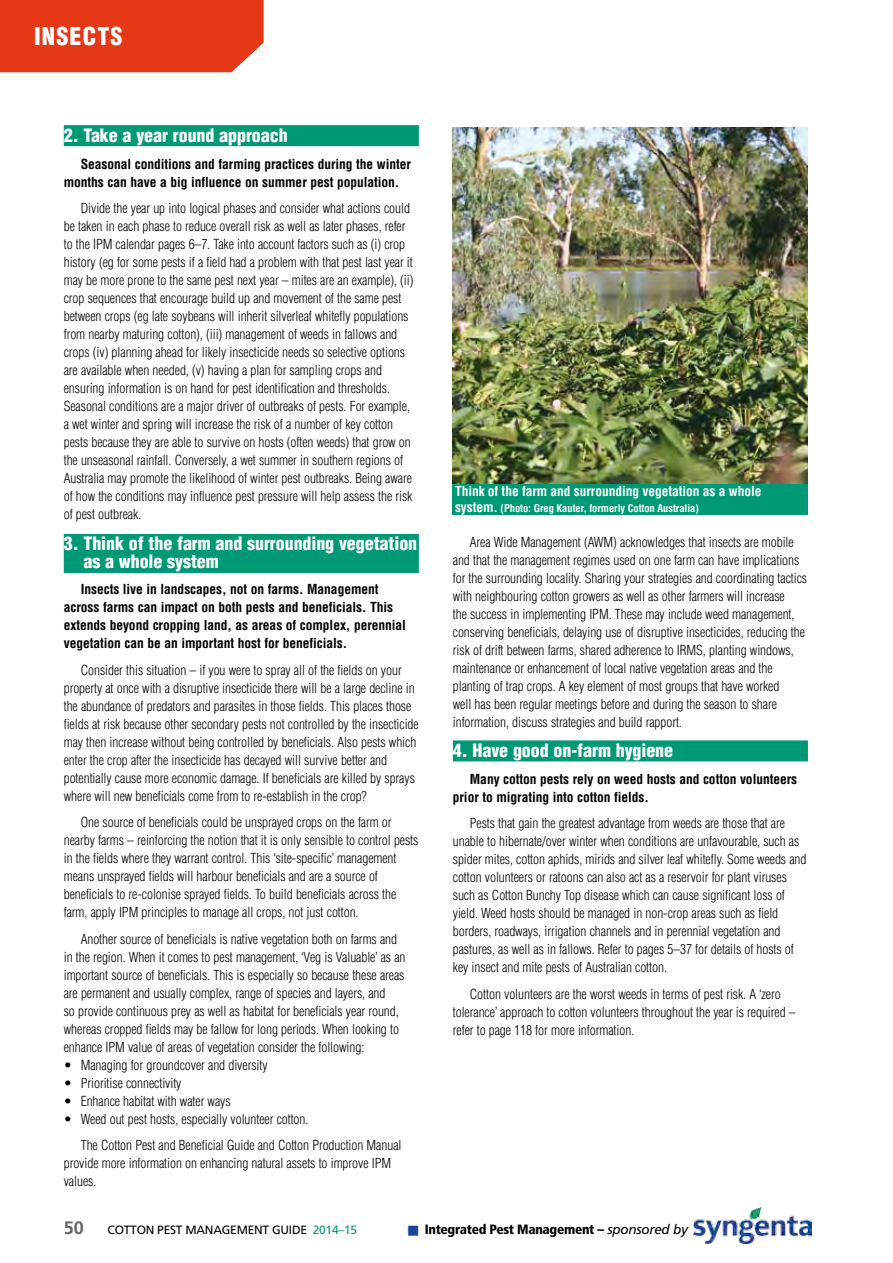
<style>
.page{position:relative;width:893px;height:1263px;background:#fff}
.page>*{position:absolute;margin:0;border:0;box-sizing:border-box;transform-origin:0 0}
.t1{font:900 condensed 24px "Helvetica";letter-spacing:.05em;color:#fff}
.t2{font:900 condensed 18px/18px "Helvetica";letter-spacing:-.005em;color:#fff}
.t3{font:700 18px "Frutiger";color:#646567}
.t4{font:300 condensed 13.5px/18px "Helvetica";letter-spacing:-.005em;color:#000}
.t5{font:700 condensed 13.5px/18px "Helvetica";letter-spacing:-.005em;color:#000}
.t6{font:700 condensed 13.5px "Helvetica";letter-spacing:-.005em;color:#fff}
.t7{font:900 condensed 13.5px "Frutiger";letter-spacing:-.02em;color:#000}
.t8{font:12px "Frutiger";letter-spacing:-.02em;color:#000}
.t9{font:700 condensed 10.5px "Helvetica";letter-spacing:-.005em;color:#fff}
.s1{font-size:13.5px}
.s2{color:#009975}
.s3{color:#144896}
.s4{font-weight:400;font-style:italic;font-stretch:normal}
</style>
<div class="page">
<div style="left:0;top:0;width:264px;height:72px;background:#e53817"></div>
<div style="left:64px;top:125px;width:355px;height:21px;background:#009975"></div>
<div style="left:64px;top:534px;width:355px;height:39px;background:#009975"></div>
<div style="left:453px;top:740px;width:355px;height:21px;background:#009975"></div>
<img style="left:453px;top:128px;width:355px;height:356px">
<div style="left:453px;top:484px;width:355px;height:31px;background:#009975"></div>
<img style="left:694px;top:1208px;width:118px;height:35px">
<h1 class="t1" style="left:34px;top:21px;width:90px">INSECTS</h1>
<h2 class="t2" style="left:64px;top:126px;width:225px">2. Take a year round approach</h2>
<p class="t5" style="left:64px;top:155px;width:349px;text-indent:17px">Seasonal conditions and farming practices during the winter months can have a big influence on summer pest population.</p>
<p class="t4" style="left:64px;top:199px;width:351px;text-indent:17px">Divide the year up into logical phases and consider what actions could be taken in each phase to reduce overall risk as well as later phases, refer to the IPM calendar pages 6–7. Take into account factors such as (i) crop history (eg for some pests if a field had a problem with that pest last year it may be more prone to the same pest next year – mites are an example), (ii) crop sequences that encourage build up and movement of the same pest between crops (eg late soybeans will inherit silverleaf whitefly populations from nearby maturing cotton), (iii) management of weeds in fallows and crops (iv) planning ahead for likely insecticide needs so selective options are available when needed, (v) having a plan for sampling crops and ensuring information is on hand for pest identification and thresholds.<br>Seasonal conditions are a major driver of outbreaks of pests. For example, a wet winter and spring will increase the risk of a number of key cotton pests because they are able to survive on hosts (often weeds) that grow on the unseasonal rainfall. Conversely, a wet summer in southern regions of Australia may promote the likelihood of winter pest outbreaks. Being aware of how the conditions may influence pest pressure will help assess the risk of pest outbreak.</p>
<h2 class="t2" style="left:83px;top:534px;width:335px;text-indent:-20px">3. Think of the farm and surrounding vegetation as a whole system</h2>
<p class="t5" style="left:64px;top:580px;width:344px;text-indent:17px">Insects live in landscapes, not on farms. Management across farms can impact on both pests and beneficials. This extends beyond cropping land, as areas of complex, perennial vegetation can be an important host for beneficials.</p>
<p class="t4" style="left:64px;top:661px;width:357px;text-indent:17px">Consider this situation – if you were to spray all of the fields on your property at once with a disruptive insecticide there will be a large decline in the abundance of predators and parasites in those fields. This places those fields at risk because other secondary pests not controlled by the insecticide may then increase without being controlled by beneficials. Also pests which enter the crop after the insecticide has decayed will survive better and potentially cause more economic damage. If beneficials are killed by sprays where will new beneficials come from to re-establish in the crop?</p>
<p class="t4" style="left:64px;top:813px;width:356px;text-indent:17px">One source of beneficials could be unsprayed crops on the farm or nearby farms – reinforcing the notion that it is only sensible to control pests in the fields where they warrant control. This ‘site-specific’ management means unsprayed fields will harbour beneficials and are a source of beneficials to re-colonise sprayed fields. To build beneficials across the farm, apply IPM principles to manage all crops, not just cotton.</p>
<p class="t4" style="left:64px;top:930px;width:343px;text-indent:17px">Another source of beneficials is native vegetation both on farms and in the region. When it comes to pest management, ‘Veg is Valuable’ as an important source of beneficials. This is especially so because these areas are permanent and usually complex, range of species and layers, and<br>so provide continuous prey as well as habitat for beneficials year round, whereas cropped fields may be fallow for long periods. When looking to enhance IPM value of areas of vegetation consider the following:</p>
<p class="t4" style="left:64px;top:1056px;width:205px">• Managing for groundcover and diversity</p>
<p class="t4" style="left:64px;top:1074px;width:119px">• Prioritise connectivity</p>
<p class="t4" style="left:64px;top:1092px;width:168px">• Enhance habitat with water ways</p>
<p class="t4" style="left:81px;top:1106px;width:322px;line-height:26.5px;text-indent:-17px">• Weed out pest hosts, especially volunteer cotton.<br>The Cotton Pest and Beneficial Guide and Cotton Production Manual</p>
<p class="t4" style="left:64px;top:1154px;width:329px">provide more information on enhancing natural assets to improve IPM values.</p>
<p class="t6" style="left:455px;top:483px;width:308px">Think of the farm and surrounding vegetation as a whole</p>
<p class="t9" style="left:455px;top:502px;width:245px"><span class="s1">system.</span> (Photo: Greg Kauter, formerly Cotton Australia)</p>
<p class="t4" style="left:453px;top:533px;width:356px;text-indent:17px">Area Wide Management (AWM) acknowledges that insects are mobile and that the management regimes used on one farm can have implications for the surrounding locality. Sharing your strategies and coordinating tactics with neighbouring cotton growers as well as other farmers will increase<br>the success in implementing IPM. These may include weed management, conserving beneficials, delaying use of disruptive insecticides, reducing the risk of drift between farms, shared adherence to IRMS, planting windows, maintenance or enhancement of local native vegetation areas and the planting of trap crops. A key element of most groups that have worked<br>well has been regular meetings before and during the season to share information, discuss strategies and build rapport.</p>
<h2 class="t2" style="left:453px;top:742px;width:222px">4. Have good on-farm hygiene</h2>
<p class="t5" style="left:453px;top:770px;width:346px;text-indent:17px">Many cotton pests rely on weed hosts and cotton volunteers prior to migrating into cotton fields.</p>
<p class="t4" style="left:453px;top:814px;width:355px;text-indent:17px">Pests that gain the greatest advantage from weeds are those that are unable to hibernate/over winter when conditions are unfavourable, such as spider mites, cotton aphids, mirids and silver leaf whitefly. Some weeds and cotton volunteers or ratoons can also act as a reservoir for plant viruses such as Cotton Bunchy Top disease which can cause significant loss of yield. Weed hosts should be managed in non-crop areas such as field borders, roadways, irrigation channels and in perennial vegetation and pastures, as well as in fallows. Refer to pages 5–37 for details of hosts of key insect and mite pests of Australian cotton.</p>
<p class="t4" style="left:453px;top:985px;width:344px;text-indent:17px">Cotton volunteers are the worst weeds in terms of pest risk. A ‘zero tolerance’ approach to cotton volunteers throughout the year is required – refer to page 118 for more information.</p>
<h2 class="t3" style="left:64px;top:1217px;width:21px">50</h2>
<p class="t8" style="left:108px;top:1223px;width:251px">COTTON PEST MANAGEMENT GUIDE <span class="s2">2014–15</span></p>
<p class="t7" style="left:408px;top:1221px;width:281px"><span class="s3">■</span> Integrated Pest Management – <span class="s4">sponsored by</span></p>
</div>
